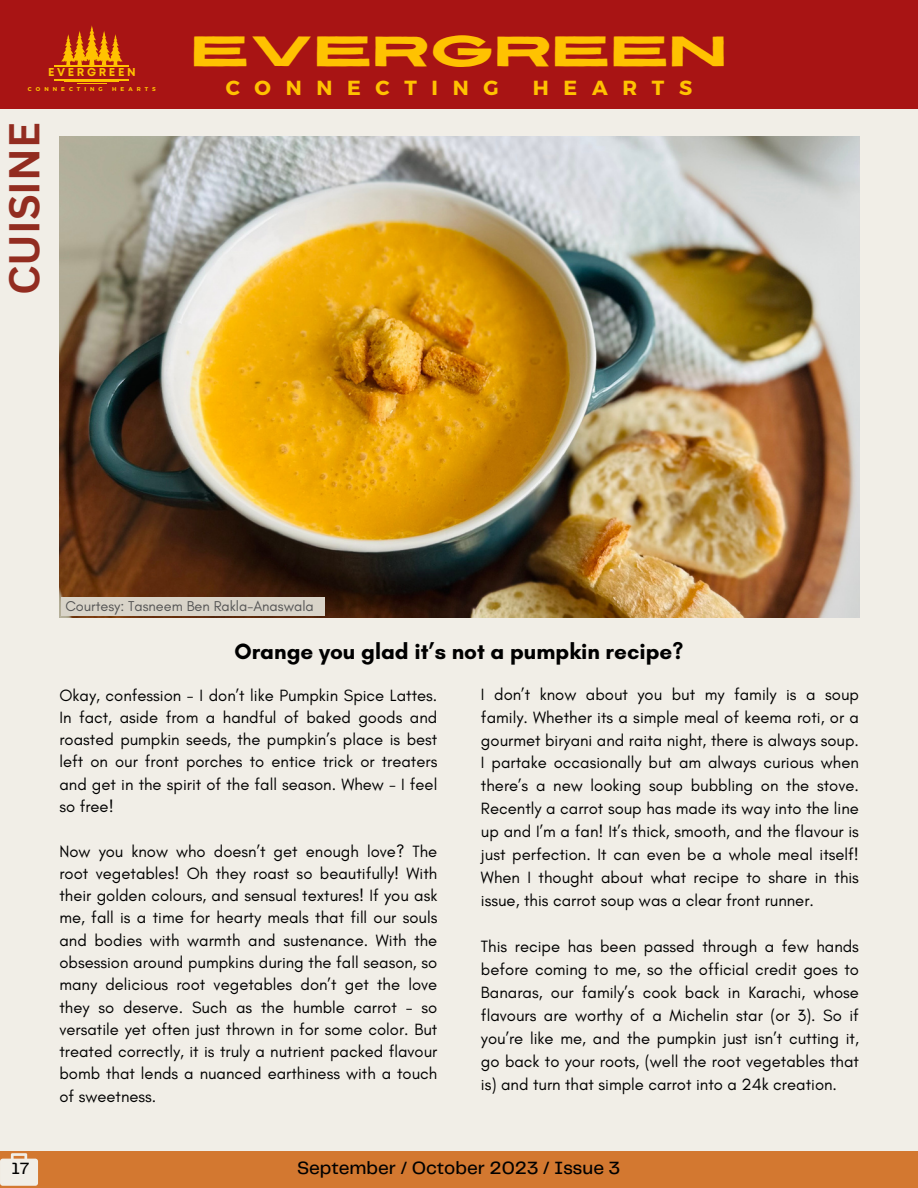
<style>
.page{position:relative;width:918px;height:1188px;background:#f1eee7}
.page>*{position:absolute;margin:0;border:0;box-sizing:border-box;transform-origin:0 0}
.t1{font:expanded 42.45px "Revive 80";color:#ffc201}
.t2{font:700 42px "Canva Sans";color:#922c20}
.t3{font:700 22.5px "Glacial Indifference";color:#000}
.t4{font:700 20.4px "Montserrat";color:#ffc201}
.t5{font:500 18.45px "Telegraf";color:#000}
.t6{font:500 16.95px "Telegraf";color:#000}
.t7{font:16.65px/22.4px "Glacial Indifference";color:#000;text-align:justify}
.t8{font:14.55px "Glacial Indifference";color:#545454}
.t9{font:700 11.4px "Mont";letter-spacing:.23em;color:#ffc201}
.t10{font:700 5.55px "Montserrat";letter-spacing:.72em;color:#ffc201}
</style>
<div class="page">
<div style="left:0;top:1151px;width:918px;height:37px;background:#d37830"></div>
<div style="left:0;top:0;width:918px;height:109px;background:#a81414"></div>
<svg style="left:61px;top:25px;width:62px;height:40px"></svg>
<hr style="left:55px;top:65px;width:74px;height:2px;background:#ffc200">
<hr style="left:55px;top:79px;width:74px;height:1px;background:#ffc200">
<hr style="left:65px;top:82px;width:54px;height:1px;background:#ffc200">
<hr style="left:77px;top:83px;width:30px;height:1px;background:#ffc200">
<img style="left:59px;top:136px;width:800px;height:482px">
<svg style="left:0;top:1153px;width:38px;height:33px"></svg>
<div style="left:61px;top:597px;width:264px;height:19px;background:#d9d4c9"></div>
<p class="t9" style="left:48px;top:68px;width:89px">EVERGREEN</p>
<p class="t10" style="left:28px;top:85px;width:76px">CONNECTING</p>
<p class="t10" style="left:112px;top:85px;width:45px">HEARTS</p>
<p class="t2" style="left:-5px;top:295px;width:175px;rotate:-90deg">CUISINE</p>
<p class="t1" style="left:191px;top:18px;width:537px">EVERGREEN</p>
<p class="t4" style="left:226px;top:74px;width:16px">C</p>
<p class="t4" style="left:255px;top:74px;width:49px">O N</p>
<p class="t4" style="left:316px;top:74px;width:46px">N E</p>
<p class="t4" style="left:376px;top:74px;width:43px">C T</p>
<p class="t4" style="left:432px;top:74px;width:69px">ING</p>
<p class="t4" style="left:533px;top:74px;width:18px">H</p>
<p class="t4" style="left:564px;top:74px;width:46px">E A</p>
<p class="t4" style="left:622px;top:74px;width:43px">R T</p>
<p class="t4" style="left:679px;top:74px;width:15px">S</p>
<p class="t8" style="left:65px;top:597px;width:250px">Courtesy: Tasneem Ben Rakla-Anaswala</p>
<p class="t3" style="left:234px;top:637px;width:451px">Orange you glad it’s not a pumpkin recipe?</p>
<p class="t7" style="left:59px;top:684px;width:379px">Okay, confession - I don’t like Pumpkin Spice Lattes.<br>In fact, aside from a handful of baked goods and roasted pumpkin seeds, the pumpkin’s place is best left on our front porches to entice trick or treaters and get in the spirit of the fall season. Whew - I feel so free!</p>
<p class="t7" style="left:59px;top:840px;width:379px">Now you know who doesn’t get enough love? The root vegetables! Oh they roast so beautifully! With their golden colours, and sensual textures! If you ask me, fall is a time for hearty meals that fill our souls and bodies with warmth and sustenance. With the obsession around pumpkins during the fall season, so many delicious root vegetables don’t get the love they so deserve. Such as the humble carrot - so versatile yet often just thrown in for some color. But treated correctly, it is truly a nutrient packed flavour bomb that lends a nuanced earthiness with a touch of sweetness.</p>
<p class="t7" style="left:481px;top:682px;width:379px;line-height:23px">I don’t know about you but my family is a soup family. Whether its a simple meal of keema roti, or a gourmet biryani and raita night, there is always soup.<br>I partake occasionally but am always curious when there’s a new looking soup bubbling on the stove.<br>Recently a carrot soup has made its way into the line up and I’m a fan! It’s thick, smooth, and the flavour is just perfection. It can even be a whole meal itself!<br>When I thought about what recipe to share in this issue, this carrot soup was a clear front runner.</p>
<p class="t7" style="left:481px;top:935px;width:379px;line-height:23px">This recipe has been passed through a few hands before coming to me, so the official credit goes to Banaras, our family’s cook back in Karachi, whose flavours are worthy of a Michelin star (or 3). So if you’re like me, and the pumpkin just isn’t cutting it, go back to your roots, (well the root vegetables that is) and turn that simple carrot into a 24k creation.</p>
<p class="t6" style="left:11px;top:1161px;width:20px">17</p>
<p class="t5" style="left:297px;top:1160px;width:325px">September / October 2023 / Issue 3</p>
</div>
